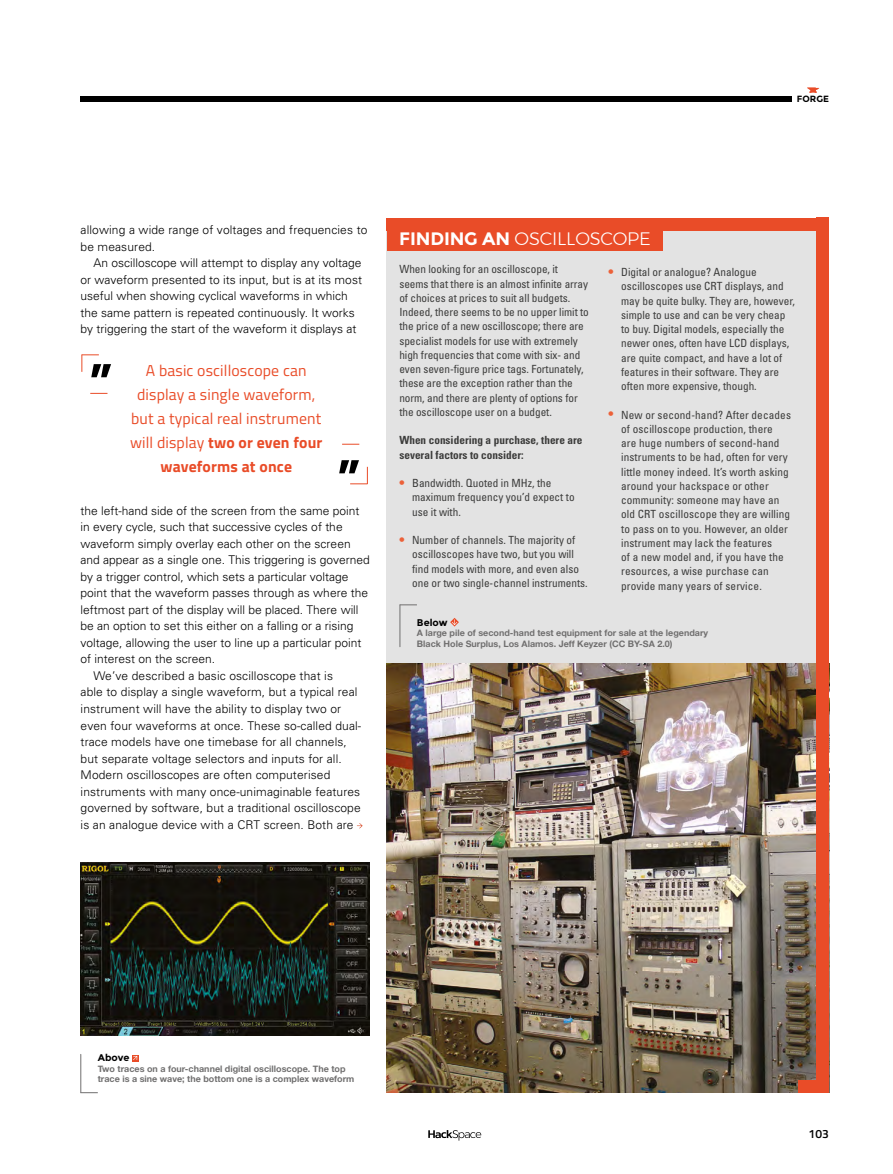
<style>
.page{position:relative;width:893px;height:1174px;background:#fff}
.page>*{position:absolute;margin:0;border:0;box-sizing:border-box;transform-origin:0 0}
.t1{font:700 53.25px "Titillium Web";color:#000}
.t2{font:300 18px "Montserrat";letter-spacing:-.01em;color:#fff}
.t3{font:15.75px/24px "Titillium Web";letter-spacing:.01em;color:#e94c28;text-align:center}
.t4{font:300 12px/16.5px "Univers";color:#000}
.t5{font:600 12px "Titillium Web";color:#000}
.t6{font:condensed 11.25px/14.2px "Univers";color:#3c3c3b}
.t7{font:700 condensed 11.25px/14.2px "Univers LT Std";color:#3c3c3b}
.t8{font:700 9.75px "Montserrat";color:#000}
.t9{font:9px/10.5px "Alte Haas Grotesk Bold";color:#706f6f}
.t10{font:700 9px "Montserrat";color:#000}
.s1{font-weight:700}
.s2{font-size:15px;color:#ec6139}
</style>
<div class="page">
<svg style="left:428px;top:1130px;width:53px;height:10px"></svg>
<div style="left:81px;top:97px;width:711px;height:5px;background:#000"></div>
<svg style="left:807px;top:87px;width:12px;height:6px"></svg>
<svg style="left:357px;top:823px;width:6px;height:5px"></svg>
<svg style="left:132px;top:1055px;width:6px;height:6px"></svg>
<hr style="left:81px;top:1054px;width:1px;height:38px;background:#706f6f">
<svg style="left:81px;top:1092px;width:17px;height:1px"></svg>
<img style="left:81px;top:862px;width:289px;height:174px">
<div style="left:387px;top:218px;width:442px;height:874px;background:#e3e3e3"></div>
<img style="left:387px;top:663px;width:429px;height:429px">
<div style="left:387px;top:228px;width:275px;height:23px;background:#e94c28"></div>
<div style="left:387px;top:218px;width:442px;height:13px;background:#e94c28"></div>
<div style="left:816px;top:218px;width:13px;height:864px;background:#e94c28"></div>
<div style="left:799px;top:1079px;width:30px;height:13px;background:#e94c28"></div>
<svg style="left:450px;top:618px;width:9px;height:8px"></svg>
<hr style="left:400px;top:605px;width:1px;height:41px;background:#706f6f">
<svg style="left:400px;top:604px;width:17px;height:1px"></svg>
<svg style="left:90px;top:393px;width:17px;height:1px"></svg>
<svg style="left:82px;top:354px;width:17px;height:18px"></svg>
<svg style="left:342px;top:444px;width:17px;height:1px"></svg>
<svg style="left:350px;top:467px;width:18px;height:17px"></svg>
<p class="t10" style="left:797px;top:94px;width:34px">FORGE</p>
<p class="t4" style="left:81px;top:222px;width:288px">allowing a wide range of voltages and frequencies to be measured.</p>
<p class="t4" style="left:81px;top:255px;width:283px;text-indent:13px">An oscilloscope will attempt to display any voltage or waveform presented to its input, but is at its most useful when showing cyclical waveforms in which the same pattern is repeated continuously. It works by triggering the start of the waveform it displays at</p>
<h1 class="t1" style="left:89px;top:341px;width:25px">”</h1>
<h3 class="t3" style="left:130px;top:358px;width:194px">A basic oscilloscope can display a single waveform, but a typical real instrument will display <span class="s1">two or even four waveforms at once</span></h3>
<h1 class="t1" style="left:337px;top:437px;width:25px">”</h1>
<p class="t4" style="left:81px;top:502px;width:280px">the left-hand side of the screen from the same point</p>
<p class="t4" style="left:81px;top:519px;width:264px">in every cycle, such that successive cycles of the</p>
<p class="t4" style="left:81px;top:535px;width:272px">waveform simply overlay each other on the screen</p>
<p class="t4" style="left:81px;top:552px;width:291px">and appear as a single one. This triggering is governed</p>
<p class="t4" style="left:81px;top:568px;width:270px">by a trigger control, which sets a particular voltage</p>
<p class="t4" style="left:81px;top:585px;width:289px">point that the waveform passes through as where the</p>
<p class="t4" style="left:81px;top:601px;width:280px">leftmost part of the display will be placed. There will</p>
<p class="t4" style="left:81px;top:618px;width:274px">be an option to set this either on a falling or a rising</p>
<p class="t4" style="left:81px;top:634px;width:282px">voltage, allowing the user to line up a particular point</p>
<p class="t4" style="left:81px;top:651px;width:136px">of interest on the screen.</p>
<p class="t4" style="left:93px;top:667px;width:241px">We’ve described a basic oscilloscope that is</p>
<p class="t4" style="left:81px;top:684px;width:278px">able to display a single waveform, but a typical real</p>
<p class="t4" style="left:81px;top:700px;width:262px">instrument will have the ability to display two or</p>
<p class="t4" style="left:81px;top:717px;width:282px">even four waveforms at once. These so-called dual-</p>
<p class="t4" style="left:81px;top:733px;width:268px">trace models have one timebase for all channels,</p>
<p class="t4" style="left:81px;top:750px;width:263px">but separate voltage selectors and inputs for all.</p>
<p class="t4" style="left:81px;top:766px;width:251px">Modern oscilloscopes are often computerised</p>
<p class="t4" style="left:81px;top:783px;width:281px">instruments with many once-unimaginable features</p>
<p class="t4" style="left:81px;top:799px;width:282px">governed by software, but a traditional oscilloscope</p>
<p class="t4" style="left:81px;top:816px;width:274px">is an analogue device with a CRT screen. Both are</p>
<h2 class="t2" style="left:399px;top:225px;width:253px"><span class="s1">FINDING AN</span> OSCILLOSCOPE</h2>
<p class="t6" style="left:399px;top:262px;width:191px">When looking for an oscilloscope, it seems that there is an almost infinite array of choices at prices to suit all budgets.<br>Indeed, there seems to be no upper limit to the price of a new oscilloscope; there are specialist models for use with extremely high frequencies that come with six- and even seven-figure price tags. Fortunately, these are the exception rather than the norm, and there are plenty of options for the oscilloscope user on a budget.</p>
<p class="t7" style="left:399px;top:433px;width:185px">When considering a purchase, there are several factors to consider:</p>
<p class="t6" style="left:412px;top:476px;width:164px;text-indent:-13px"><span class="s2">•</span> Bandwidth. Quoted in MHz, the maximum frequency you’d expect to use it with.</p>
<p class="t6" style="left:412px;top:533px;width:177px;text-indent:-13px"><span class="s2">•</span> Number of channels. The majority of oscilloscopes have two, but you will find models with more, and even also one or two single-channel instruments.</p>
<p class="t6" style="left:621px;top:265px;width:175px;text-indent:-13px"><span class="s2">•</span> Digital or analogue? Analogue oscilloscopes use CRT displays, and may be quite bulky. They are, however, simple to use and can be very cheap to buy. Digital models, especially the newer ones, often have LCD displays, are quite compact, and have a lot of features in their software. They are often more expensive, though.</p>
<p class="t6" style="left:621px;top:407px;width:171px;text-indent:-13px"><span class="s2">•</span> New or second-hand? After decades of oscilloscope production, there<br>are huge numbers of second-hand instruments to be had, often for very little money indeed. It’s worth asking around your hackspace or other community: someone may have an old CRT oscilloscope they are willing to pass on to you. However, an older instrument may lack the features<br>of a new model and, if you have the resources, a wise purchase can provide many years of service.</p>
<p class="t8" style="left:417px;top:616px;width:32px">Below</p>
<p class="t9" style="left:417px;top:627px;width:293px">A large pile of second-hand test equipment for sale at the legendary<br>Black Hole Surplus, Los Alamos. Jeff Keyzer (CC BY-SA 2.0)</p>
<p class="t8" style="left:98px;top:1051px;width:33px">Above</p>
<p class="t9" style="left:98px;top:1063px;width:258px">Two traces on a four-channel digital oscilloscope. The top trace is a sine wave; the bottom one is a complex waveform</p>
<p class="t5" style="left:809px;top:1125px;width:22px">103</p>
</div>
